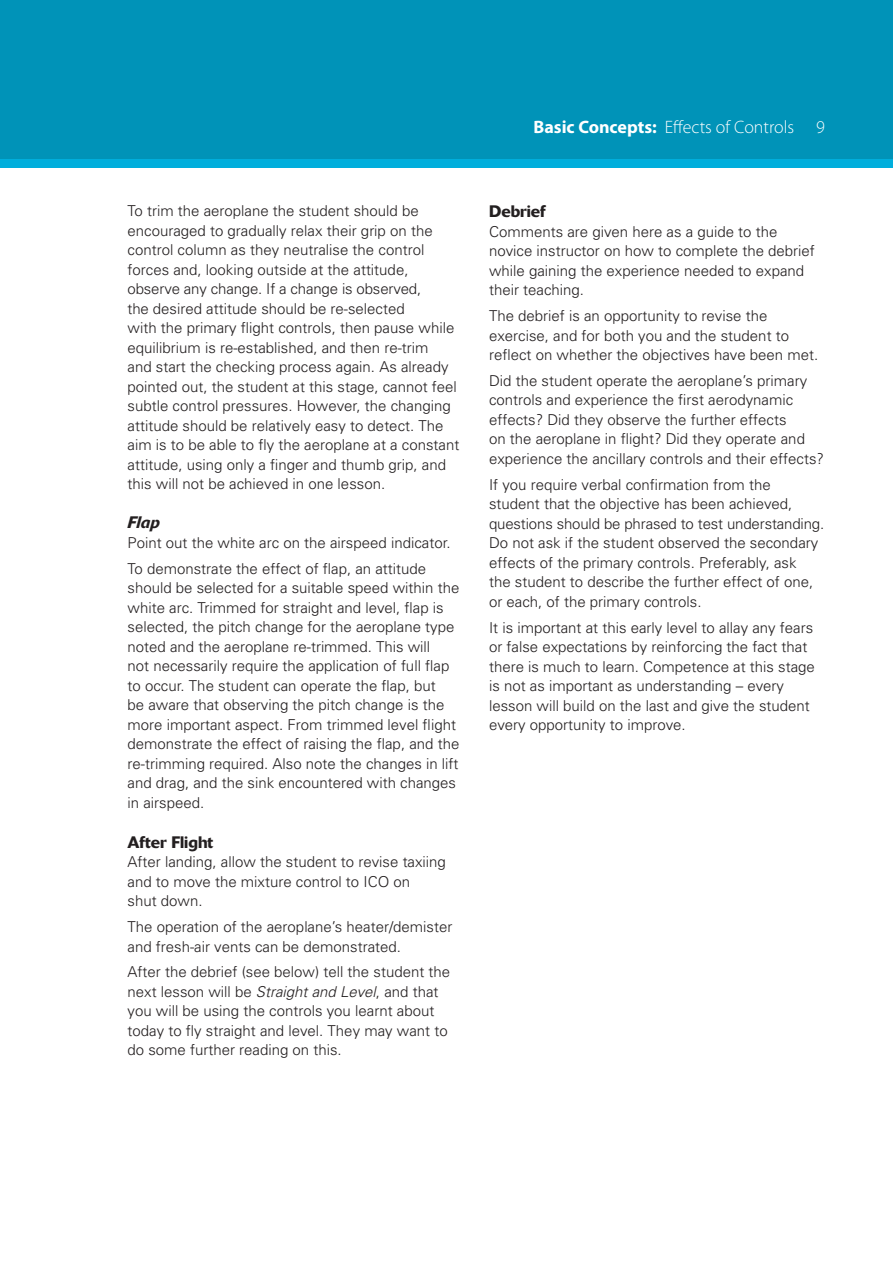
<style>
.page{position:relative;width:893px;height:1263px;background:#fff}
.page>*{position:absolute;margin:0;border:0;box-sizing:border-box;transform-origin:0 0}
.t1{font:300 18px "Myriad Pro";color:#fff}
.t2{font:500 16.5px "Delta";color:#231f20}
.t3{font:italic 500 16.5px "Delta";color:#231f20}
.t4{font:300 15px/19.5px "Univers";color:#231f20}
.s1{font-style:italic}
.s2{font-weight:700}
</style>
<div class="page">
<div style="left:0;top:0;width:893px;height:168px;background:#00aedc"></div>
<div style="left:0;top:0;width:893px;height:158px;background:#0093b8"></div>
<p class="t4" style="left:128px;top:201px;width:333px">To trim the aeroplane the student should be encouraged to gradually relax their grip on the control column as they neutralise the control forces and, looking outside at the attitude, observe any change. If a change is observed,<br>the desired attitude should be re-selected<br>with the primary flight controls, then pause while equilibrium is re-established, and then re-trim<br>and start the checking process again. As already pointed out, the student at this stage, cannot feel subtle control pressures. However, the changing attitude should be relatively easy to detect. The aim is to be able to fly the aeroplane at a constant attitude, using only a finger and thumb grip, and this will not be achieved in one lesson.</p>
<p class="t3" style="left:128px;top:512px;width:34px">Flap</p>
<p class="t4" style="left:128px;top:529px;width:325px;line-height:25.8px">Point out the white arc on the airspeed indicator.<br>To demonstrate the effect of flap, an attitude</p>
<p class="t4" style="left:128px;top:577px;width:333px">should be selected for a suitable speed within the white arc. Trimmed for straight and level, flap is selected, the pitch change for the aeroplane type noted and the aeroplane re-trimmed. This will<br>not necessarily require the application of full flap to occur. The student can operate the flap, but<br>be aware that observing the pitch change is the more important aspect. From trimmed level flight demonstrate the effect of raising the flap, and the re-trimming required. Also note the changes in lift and drag, and the sink encountered with changes in airspeed.</p>
<p class="t2" style="left:128px;top:832px;width:87px">After Flight</p>
<p class="t4" style="left:128px;top:852px;width:320px">After landing, allow the student to revise taxiing and to move the mixture control to ICO on<br>shut down.</p>
<p class="t4" style="left:128px;top:916px;width:326px">The operation of the aeroplane’s heater/demister and fresh-air vents can be demonstrated.</p>
<p class="t4" style="left:128px;top:962px;width:324px">After the debrief (see below) tell the student the next lesson will be <span class="s1">Straight and Level</span>, and that you will be using the controls you learnt about today to fly straight and level. They may want to do some further reading on this.</p>
<p class="t1" style="left:533px;top:117px;width:293px"><span class="s2">Basic Concepts:</span> Effects of Controls 9</p>
<p class="t2" style="left:489px;top:201px;width:58px">Debrief</p>
<p class="t4" style="left:489px;top:221px;width:327px">Comments are given here as a guide to the novice instructor on how to complete the debrief while gaining the experience needed to expand their teaching.</p>
<p class="t4" style="left:489px;top:306px;width:331px">The debrief is an opportunity to revise the exercise, and for both you and the student to reflect on whether the objectives have been met.</p>
<p class="t4" style="left:489px;top:370px;width:337px">Did the student operate the aeroplane’s primary controls and experience the first aerodynamic effects? Did they observe the further effects<br>on the aeroplane in flight? Did they operate and experience the ancillary controls and their effects?</p>
<p class="t4" style="left:489px;top:474px;width:337px">If you require verbal confirmation from the student that the objective has been achieved, questions should be phrased to test understanding.<br>Do not ask if the student observed the secondary effects of the primary controls. Preferably, ask<br>the student to describe the further effect of one, or each, of the primary controls.</p>
<p class="t4" style="left:489px;top:617px;width:327px">It is important at this early level to allay any fears or false expectations by reinforcing the fact that there is much to learn. Competence at this stage is not as important as understanding – every lesson will build on the last and give the student every opportunity to improve.</p>
</div>
